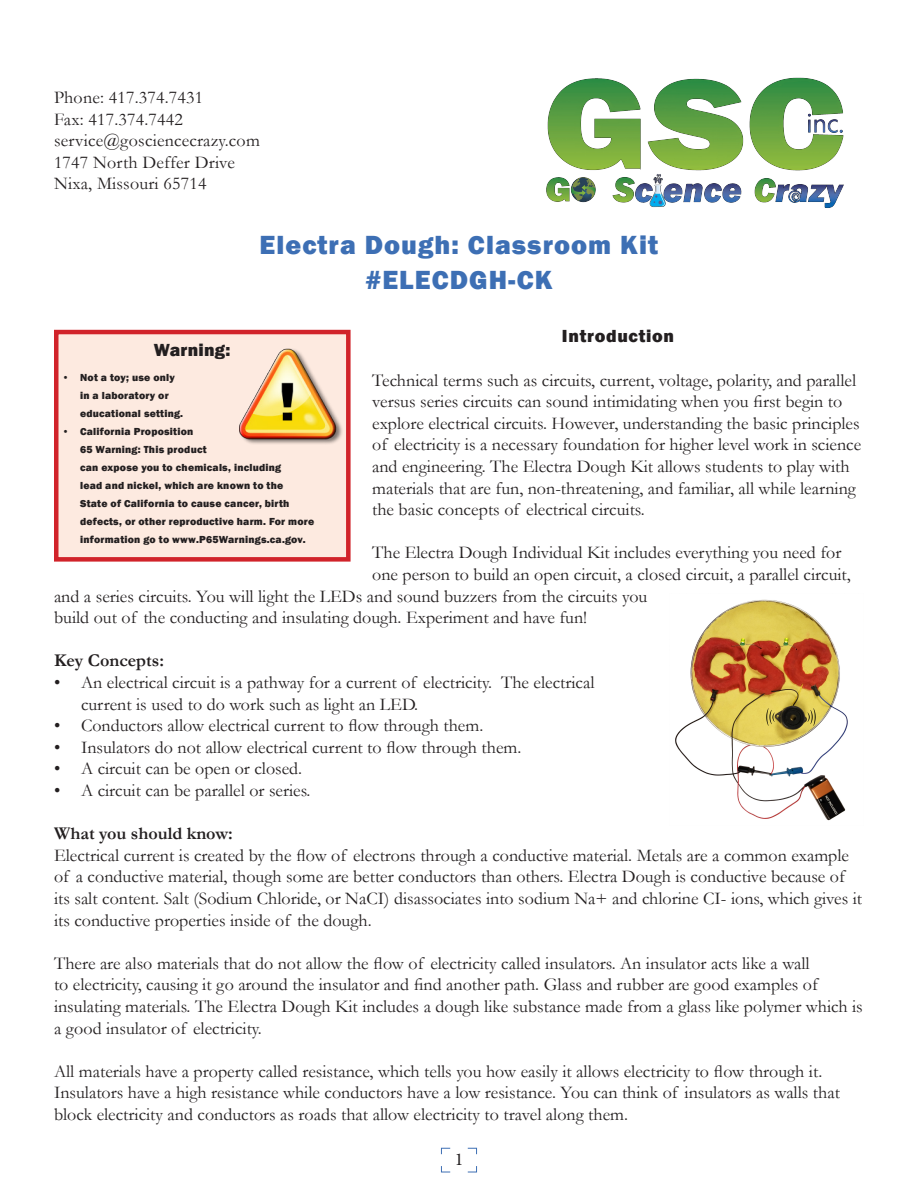
<style>
.page{position:relative;width:918px;height:1188px;background:#fff}
.page>*{position:absolute;margin:0;border:0;box-sizing:border-box;transform-origin:0 0}
.Title_Style{font:800 27px "Franklin Gothic";letter-spacing:.04em;color:#3d6fb4}
.Body_Paragraph_Style{font:18px/21.6px "Garamond";color:#231f20}
.Address_Style_1{font:18px "Garamond";letter-spacing:.01em;color:#231f20}
.Body_Paragraph_Style-2{font:700 18px "Garamond";color:#231f20}
.Body_Section_Style{font:800 18px "Franklin Gothic";letter-spacing:.04em;color:#231f20}
.Warning_Title_Style{font:800 18px "Franklin Gothic";letter-spacing:.015em;color:#231f20}
.t1{font:18px "Minion Pro";color:#231f20}
.t2{font:800 10.5px/18px "Franklin Gothic";letter-spacing:.02em;color:#231f20}
</style>
<div class="page">
<svg style="left:441px;top:1148px;width:36px;height:25px"></svg>
<img style="left:546px;top:77px;width:298px;height:131px">
<div style="left:56px;top:332px;width:292px;height:227px;background:#fdeae0"></div>
<div style="left:54px;top:330px;width:297px;height:232px;border:4px solid #d1232a"></div>
<img style="left:239px;top:348px;width:103px;height:96px">
<img style="left:675px;top:599px;width:173px;height:222px">
<p class="Address_Style_1" style="left:54px;top:85px;width:151px">Phone: 417.374.7431</p>
<p class="Address_Style_1" style="left:54px;top:107px;width:130px">Fax: 417.374.7442</p>
<p class="Address_Style_1" style="left:54px;top:128px;width:207px">service@gosciencecrazy.com</p>
<p class="Address_Style_1" style="left:54px;top:150px;width:182px">1747 North Deffer Drive</p>
<p class="Address_Style_1" style="left:54px;top:172px;width:154px">Nixa, Missouri 65714</p>
<p class="Title_Style" style="left:260px;top:228px;width:400px">Electra Dough: Classroom Kit</p>
<p class="Title_Style" style="left:366px;top:262px;width:188px">#ELECDGH-CK</p>
<p class="Body_Section_Style" style="left:562px;top:325px;width:114px">Introduction</p>
<p class="Body_Paragraph_Style" style="left:372px;top:369px;width:491px">Technical terms such as circuits, current, voltage, polarity, and parallel versus series circuits can sound intimidating when you first begin to explore electrical circuits. However, understanding the basic principles of electricity is a necessary foundation for higher level work in science and engineering. The Electra Dough Kit allows students to play with materials that are fun, non-threatening, and familiar, all while learning the basic concepts of electrical circuits.</p>
<p class="Body_Paragraph_Style" style="left:372px;top:541px;width:471px">The Electra Dough Individual Kit includes everything you need for</p>
<p class="Body_Paragraph_Style" style="left:372px;top:563px;width:480px">one person to build an open circuit, a closed circuit, a parallel circuit,</p>
<p class="Body_Paragraph_Style" style="left:54px;top:585px;width:595px">and a series circuits. You will light the LEDs and sound buzzers from the circuits you</p>
<p class="Body_Paragraph_Style" style="left:54px;top:606px;width:535px">build out of the conducting and insulating dough. Experiment and have fun!</p>
<p class="Body_Paragraph_Style-2" style="left:54px;top:648px;width:112px">Key Concepts:</p>
<p class="Body_Paragraph_Style" style="left:81px;top:671px;width:515px;text-indent:-27px">• An electrical circuit is a pathway for a current of electricity. The electrical current is used to do work such as light an LED.</p>
<p class="Body_Paragraph_Style" style="left:54px;top:714px;width:431px">• Conductors allow electrical current to flow through them.</p>
<p class="Body_Paragraph_Style" style="left:54px;top:736px;width:469px">• Insulators do not allow electrical current to flow through them.</p>
<p class="Body_Paragraph_Style" style="left:54px;top:757px;width:250px">• A circuit can be open or closed.</p>
<p class="Body_Paragraph_Style" style="left:54px;top:779px;width:258px">• A circuit can be parallel or series.</p>
<p class="Body_Paragraph_Style-2" style="left:54px;top:821px;width:180px">What you should know:</p>
<p class="Body_Paragraph_Style" style="left:54px;top:844px;width:810px">Electrical current is created by the flow of electrons through a conductive material. Metals are a common example of a conductive material, though some are better conductors than others. Electra Dough is conductive because of its salt content. Salt (Sodium Chloride, or NaCI) disassociates into sodium Na+ and chlorine CI- ions, which gives it its conductive properties inside of the dough.</p>
<p class="Body_Paragraph_Style" style="left:54px;top:952px;width:810px">There are also materials that do not allow the flow of electricity called insulators. An insulator acts like a wall<br>to electricity, causing it go around the insulator and find another path. Glass and rubber are good examples of insulating materials. The Electra Dough Kit includes a dough like substance made from a glass like polymer which is a good insulator of electricity.</p>
<p class="Body_Paragraph_Style" style="left:54px;top:1060px;width:787px">All materials have a property called resistance, which tells you how easily it allows electricity to flow through it.<br>Insulators have a high resistance while conductors have a low resistance. You can think of insulators as walls that block electricity and conductors as roads that allow electricity to travel along them.</p>
<p class="Warning_Title_Style" style="left:154px;top:338px;width:78px">Warning:</p>
<p class="t2" style="left:80px;top:368px;width:105px;text-indent:-18px">• Not a toy; use only in a laboratory or educational setting.</p>
<p class="t2" style="left:80px;top:422px;width:236px;text-indent:-18px">• California Proposition<br>65 Warning: This product<br>can expose you to chemicals, including<br>lead and nickel, which are known to the<br>State of California to cause cancer, birth defects, or other reproductive harm. For more information go to www.P65Warnings.ca.gov.</p>
<p class="t1" style="left:455px;top:1147px;width:10px">1</p>
</div>
